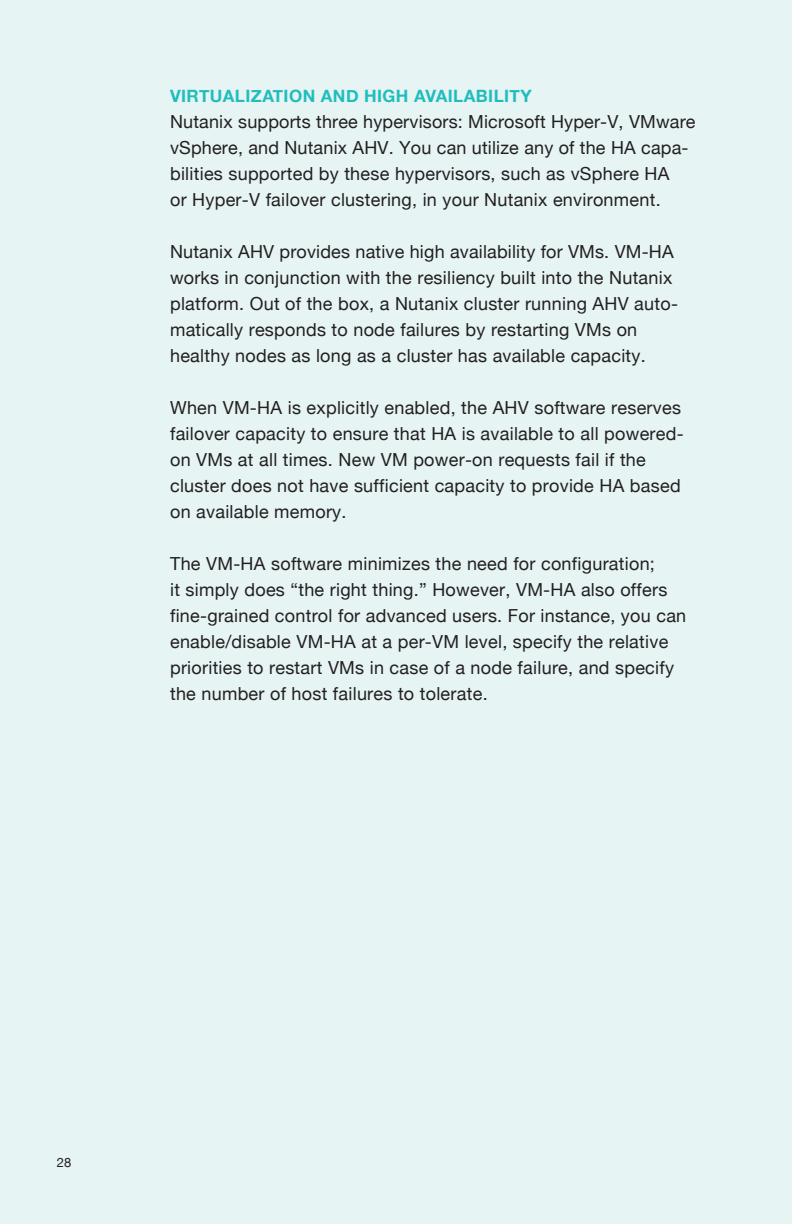
<style>
.page{position:relative;width:792px;height:1224px;background:#e6f4f4}
.page>*{position:absolute;margin:0;border:0;box-sizing:border-box;transform-origin:0 0}
.t1{font:18px/26px "Helvetica Neue";letter-spacing:.015em;color:#231f20}
.t2{font:700 17px "Helvetica Neue";letter-spacing:.025em;color:#21bdbd}
.t3{font:13px "Helvetica Neue";color:#231f20}
</style>
<div class="page">
<p class="t2" style="left:170px;top:83px;width:363px">VIRTUALIZATION AND HIGH AVAILABILITY</p>
<p class="t1" style="left:170px;top:110px;width:527px">Nutanix supports three hypervisors: Microsoft Hyper-V, VMware vSphere, and Nutanix AHV. You can utilize any of the HA capa-</p>
<p class="t1" style="left:170px;top:162px;width:501px">bilities supported by these hypervisors, such as vSphere HA</p>
<p class="t1" style="left:170px;top:188px;width:492px">or Hyper-V failover clustering, in your Nutanix environment.</p>
<p class="t1" style="left:170px;top:240px;width:505px">Nutanix AHV provides native high availability for VMs. VM-HA</p>
<p class="t1" style="left:170px;top:266px;width:509px">works in conjunction with the resiliency built into the Nutanix platform. Out of the box, a Nutanix cluster running AHV auto&shy;matically responds to node failures by restarting VMs on</p>
<p class="t1" style="left:170px;top:344px;width:477px">healthy nodes as long as a cluster has available capacity.</p>
<p class="t1" style="left:170px;top:396px;width:515px">When VM-HA is explicitly enabled, the AHV software reserves failover capacity to ensure that HA is available to all powered-</p>
<p class="t1" style="left:170px;top:448px;width:477px">on VMs at all times. New VM power-on requests fail if the</p>
<p class="t1" style="left:170px;top:474px;width:512px">cluster does not have sufficient capacity to provide HA based</p>
<p class="t1" style="left:170px;top:500px;width:178px">on available memory.</p>
<p class="t1" style="left:170px;top:552px;width:486px">The VM-HA software minimizes the need for configuration;</p>
<p class="t1" style="left:170px;top:578px;width:518px">it simply does “the right thing.” However, VM-HA also offers fine-grained control for advanced users. For instance, you can enable/disable VM-HA at a per-VM level, specify the relative priorities to restart VMs in case of a node failure, and specify</p>
<p class="t1" style="left:170px;top:682px;width:319px">the number of host failures to tolerate.</p>
<p class="t3" style="left:57px;top:1153px;width:16px">28</p>
</div>
